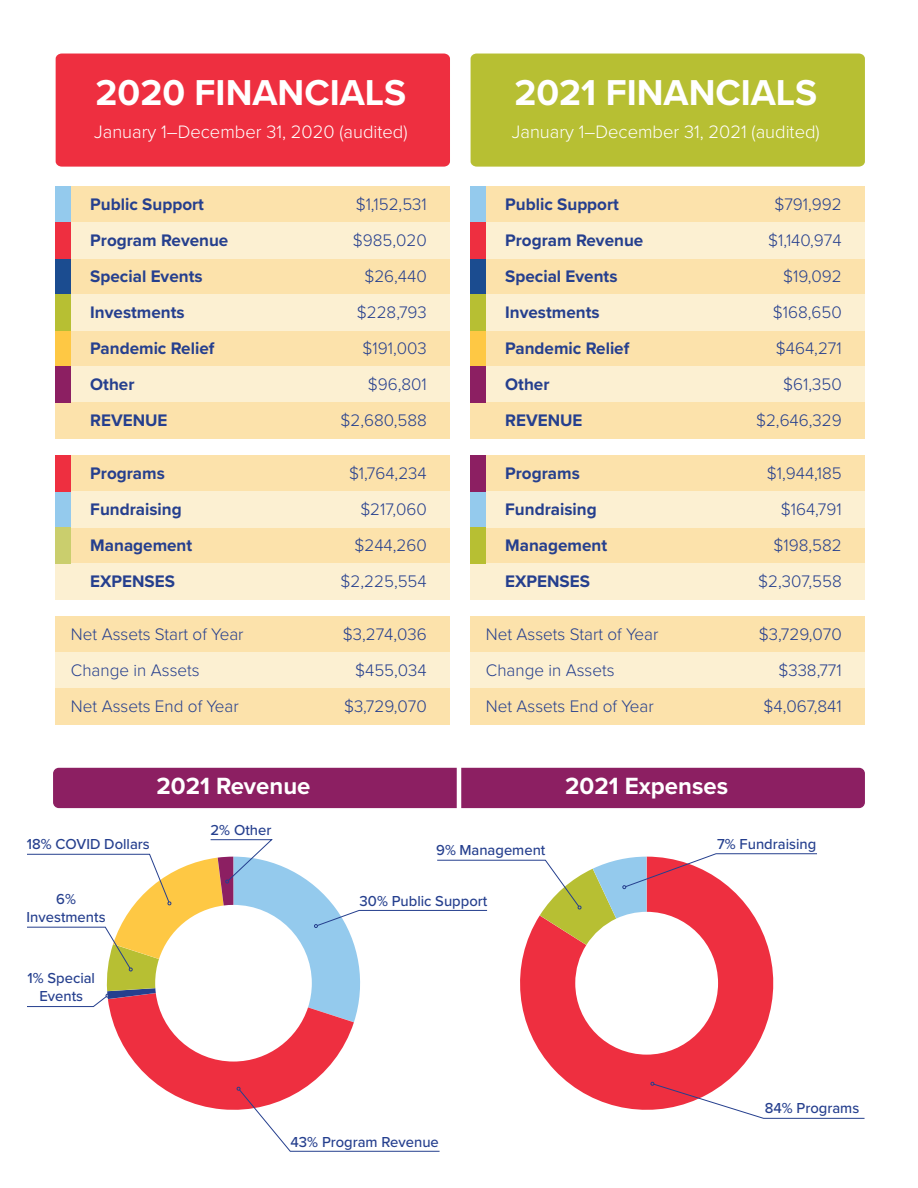
<style>
.page{position:relative;width:918px;height:1188px;background:#fff}
.page>*{position:absolute;margin:0;border:0;box-sizing:border-box;transform-origin:0 0}
.t1{font:700 37.35px "Proxima Nova";color:#fff}
.t2{font:700 24.3px "Proxima Nova";color:#fff}
.t3{font:300 18.6px "Proxima Nova";color:#fff}
.t4{font:300 17.25px "Proxima Nova";color:#253f8e}
.t5{font:700 17.25px "Proxima Nova";color:#253f8e}
.t6{font:500 15px/18px "Proxima Nova";color:#253f8e;text-align:center}
</style>
<div class="page">
<div style="left:53px;top:768px;width:812px;height:40px;background:#8c1f62;border-radius:6px"></div>
<div style="left:56px;top:54px;width:394px;height:113px;background:#ee2f40"></div>
<div style="left:471px;top:54px;width:394px;height:113px;background:#b7bf33"></div>
<div style="left:56px;top:187px;width:394px;height:36px;background:#fce2ab"></div>
<div style="left:471px;top:187px;width:394px;height:36px;background:#fce2ab"></div>
<div style="left:56px;top:259px;width:394px;height:36px;background:#fce2ab"></div>
<div style="left:471px;top:259px;width:394px;height:36px;background:#fce2ab"></div>
<div style="left:56px;top:456px;width:394px;height:36px;background:#fce2ab"></div>
<div style="left:471px;top:456px;width:394px;height:36px;background:#fce2ab"></div>
<div style="left:56px;top:331px;width:394px;height:36px;background:#fce2ab"></div>
<div style="left:471px;top:331px;width:394px;height:36px;background:#fce2ab"></div>
<div style="left:56px;top:528px;width:394px;height:36px;background:#fce2ab"></div>
<div style="left:471px;top:528px;width:394px;height:36px;background:#fce2ab"></div>
<div style="left:56px;top:223px;width:394px;height:36px;background:#fcf0d2"></div>
<div style="left:471px;top:223px;width:394px;height:36px;background:#fcf0d2"></div>
<div style="left:56px;top:295px;width:394px;height:36px;background:#fcf0d2"></div>
<div style="left:471px;top:295px;width:394px;height:36px;background:#fcf0d2"></div>
<div style="left:56px;top:492px;width:394px;height:36px;background:#fcf0d2"></div>
<div style="left:471px;top:492px;width:394px;height:36px;background:#fcf0d2"></div>
<div style="left:56px;top:367px;width:394px;height:36px;background:#fcf0d2"></div>
<div style="left:471px;top:367px;width:394px;height:36px;background:#fcf0d2"></div>
<div style="left:56px;top:403px;width:394px;height:36px;background:#fce2ab"></div>
<div style="left:471px;top:403px;width:394px;height:36px;background:#fce2ab"></div>
<div style="left:56px;top:564px;width:394px;height:36px;background:#fcf0d2"></div>
<div style="left:471px;top:564px;width:394px;height:36px;background:#fcf0d2"></div>
<div style="left:56px;top:617px;width:394px;height:36px;background:#fce2ab"></div>
<div style="left:471px;top:617px;width:394px;height:36px;background:#fce2ab"></div>
<div style="left:56px;top:653px;width:394px;height:36px;background:#fcf0d2"></div>
<div style="left:471px;top:653px;width:394px;height:36px;background:#fcf0d2"></div>
<div style="left:56px;top:689px;width:394px;height:36px;background:#fce2ab"></div>
<div style="left:471px;top:689px;width:394px;height:36px;background:#fce2ab"></div>
<div style="left:56px;top:187px;width:15px;height:36px;background:#94caed"></div>
<div style="left:471px;top:187px;width:15px;height:36px;background:#94caed"></div>
<div style="left:56px;top:259px;width:15px;height:36px;background:#1b4c90"></div>
<div style="left:471px;top:259px;width:15px;height:36px;background:#1b4c90"></div>
<div style="left:56px;top:331px;width:15px;height:36px;background:#fec844"></div>
<div style="left:471px;top:331px;width:15px;height:36px;background:#fec844"></div>
<div style="left:56px;top:492px;width:15px;height:36px;background:#94caed"></div>
<div style="left:471px;top:492px;width:15px;height:36px;background:#94caed"></div>
<div style="left:56px;top:223px;width:15px;height:36px;background:#ee2f40"></div>
<div style="left:471px;top:223px;width:15px;height:36px;background:#ee2f40"></div>
<div style="left:56px;top:295px;width:15px;height:36px;background:#b7bf33"></div>
<div style="left:471px;top:295px;width:15px;height:36px;background:#b7bf33"></div>
<div style="left:56px;top:456px;width:15px;height:36px;background:#ee2f40"></div>
<div style="left:471px;top:456px;width:15px;height:36px;background:#8c1f62"></div>
<div style="left:56px;top:367px;width:15px;height:36px;background:#8c1f62"></div>
<div style="left:471px;top:367px;width:15px;height:36px;background:#8c1f62"></div>
<div style="left:56px;top:528px;width:15px;height:36px;background:#cace6d"></div>
<div style="left:471px;top:528px;width:15px;height:36px;background:#b7bf33"></div>
<svg style="left:27px;top:839px;width:838px;height:313px"></svg>
<hr style="left:457px;top:748px;width:4px;height:64px;background:#fff">
<div style="left:448px;top:810px;width:22px;height:23px;border:5px solid #fff;border-radius:50%"></div>
<h1 class="t1" style="left:96px;top:77px;width:312px">2020 FINANCIALS</h1>
<p class="t3" style="left:94px;top:123px;width:315px">January 1–December 31, 2020 (audited)</p>
<h1 class="t1" style="left:514px;top:77px;width:304px">2021 FINANCIALS</h1>
<p class="t3" style="left:512px;top:123px;width:309px">January 1–December 31, 2021 (audited)</p>
<p class="t5" style="left:90px;top:197px;width:115px">Public Support</p>
<p class="t4" style="left:356px;top:197px;width:73px">$1,152,531</p>
<p class="t5" style="left:505px;top:197px;width:115px">Public Support</p>
<p class="t4" style="left:774px;top:197px;width:69px">$791,992</p>
<p class="t5" style="left:90px;top:233px;width:140px">Program Revenue</p>
<p class="t4" style="left:353px;top:233px;width:75px">$985,020</p>
<p class="t5" style="left:505px;top:233px;width:140px">Program Revenue</p>
<p class="t4" style="left:768px;top:233px;width:75px">$1,140,974</p>
<p class="t5" style="left:90px;top:269px;width:114px">Special Events</p>
<p class="t4" style="left:364px;top:269px;width:64px">$26,440</p>
<p class="t5" style="left:505px;top:269px;width:114px">Special Events</p>
<p class="t4" style="left:783px;top:269px;width:60px">$19,092</p>
<p class="t5" style="left:90px;top:305px;width:96px">Investments</p>
<p class="t4" style="left:357px;top:305px;width:72px">$228,793</p>
<p class="t5" style="left:505px;top:305px;width:96px">Investments</p>
<p class="t4" style="left:773px;top:305px;width:70px">$168,650</p>
<p class="t5" style="left:90px;top:341px;width:126px">Pandemic Relief</p>
<p class="t4" style="left:363px;top:341px;width:66px">$191,003</p>
<p class="t5" style="left:505px;top:341px;width:126px">Pandemic Relief</p>
<p class="t4" style="left:776px;top:341px;width:67px">$464,271</p>
<p class="t5" style="left:90px;top:377px;width:46px">Other</p>
<p class="t4" style="left:368px;top:377px;width:60px">$96,801</p>
<p class="t5" style="left:505px;top:377px;width:46px">Other</p>
<p class="t4" style="left:783px;top:377px;width:60px">$61,350</p>
<p class="t5" style="left:90px;top:413px;width:79px">REVENUE</p>
<p class="t4" style="left:341px;top:413px;width:88px">$2,680,588</p>
<p class="t5" style="left:505px;top:413px;width:79px">REVENUE</p>
<p class="t4" style="left:756px;top:413px;width:87px">$2,646,329</p>
<p class="t5" style="left:90px;top:466px;width:76px">Programs</p>
<p class="t4" style="left:349px;top:466px;width:79px">$1,764,234</p>
<p class="t5" style="left:505px;top:466px;width:76px">Programs</p>
<p class="t4" style="left:767px;top:466px;width:76px">$1,944,185</p>
<p class="t5" style="left:90px;top:502px;width:93px">Fundraising</p>
<p class="t4" style="left:360px;top:502px;width:68px">$217,060</p>
<p class="t5" style="left:505px;top:502px;width:93px">Fundraising</p>
<p class="t4" style="left:781px;top:502px;width:62px">$164,791</p>
<p class="t5" style="left:90px;top:538px;width:103px">Management</p>
<p class="t4" style="left:354px;top:538px;width:74px">$244,260</p>
<p class="t5" style="left:505px;top:538px;width:103px">Management</p>
<p class="t4" style="left:774px;top:538px;width:70px">$198,582</p>
<p class="t5" style="left:90px;top:574px;width:86px">EXPENSES</p>
<p class="t4" style="left:341px;top:574px;width:88px">$2,225,554</p>
<p class="t5" style="left:505px;top:574px;width:86px">EXPENSES</p>
<p class="t4" style="left:758px;top:574px;width:85px">$2,307,558</p>
<p class="t4" style="left:71px;top:627px;width:174px">Net Assets Start of Year</p>
<p class="t4" style="left:343px;top:627px;width:86px">$3,274,036</p>
<p class="t4" style="left:486px;top:627px;width:174px">Net Assets Start of Year</p>
<p class="t4" style="left:759px;top:627px;width:84px">$3,729,070</p>
<p class="t4" style="left:71px;top:663px;width:130px">Change in Assets</p>
<p class="t4" style="left:355px;top:663px;width:73px">$455,034</p>
<p class="t4" style="left:486px;top:663px;width:130px">Change in Assets</p>
<p class="t4" style="left:778px;top:663px;width:65px">$338,771</p>
<p class="t4" style="left:71px;top:699px;width:169px">Net Assets End of Year</p>
<p class="t4" style="left:344px;top:699px;width:84px">$3,729,070</p>
<p class="t4" style="left:486px;top:699px;width:169px">Net Assets End of Year</p>
<p class="t4" style="left:764px;top:699px;width:80px">$4,067,841</p>
<h2 class="t2" style="left:156px;top:776px;width:156px">2021 Revenue</h2>
<p class="t6" style="left:27px;top:836px;width:125px">18% COVID Dollars</p>
<p class="t6" style="left:211px;top:822px;width:62px">2% Other</p>
<p class="t6" style="left:27px;top:891px;width:81px">6%<br>Investments</p>
<p class="t6" style="left:27px;top:970px;width:69px">1% Special<br>Events</p>
<p class="t6" style="left:436px;top:841px;width:111px">9% Management</p>
<p class="t6" style="left:360px;top:893px;width:129px">30% Public Support</p>
<h2 class="t2" style="left:565px;top:776px;width:164px">2021 Expenses</h2>
<p class="t6" style="left:717px;top:836px;width:101px">7% Fundraising</p>
<p class="t6" style="left:291px;top:1133px;width:150px">43% Program Revenue</p>
<p class="t6" style="left:765px;top:1100px;width:96px">84% Programs</p>
</div>
